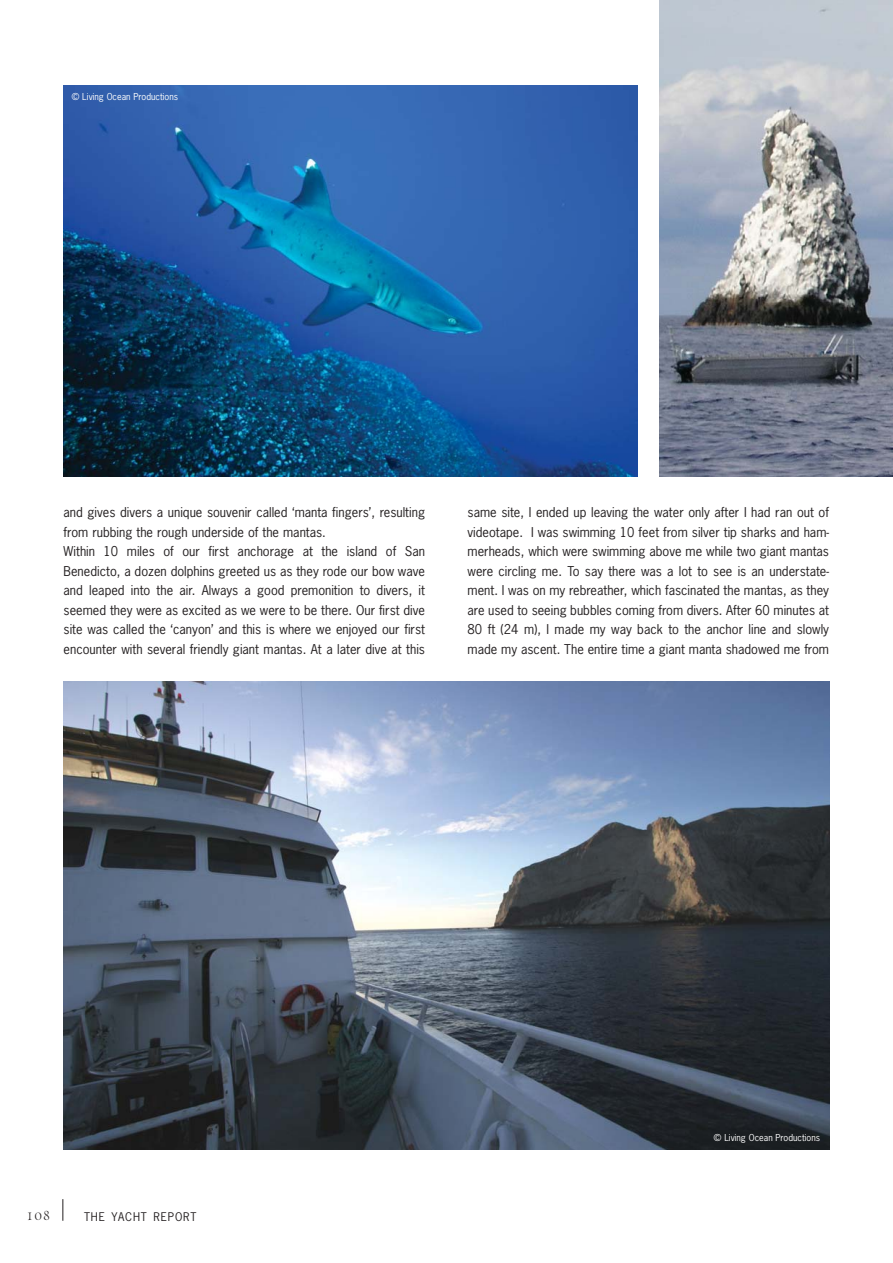
<style>
.page{position:relative;width:893px;height:1263px;background:#fff}
.page>*{position:absolute;margin:0;border:0;box-sizing:border-box;transform-origin:0 0}
.t1{font:15px "Venetian 301 BT";color:#231f20}
.t2{font:12.75px/19.5px "News Gothic";color:#231f20}
.t3{font:11.25px "News Gothic";letter-spacing:.075em;color:#231f20}
.t4{font:9px "News Gothic";color:#fff}
</style>
<div class="page">
<svg style="left:62px;top:1199px;width:1px;height:22px"></svg>
<img style="left:660px;top:0;width:233px;height:476px">
<img style="left:64px;top:85px;width:574px;height:391px">
<img style="left:64px;top:682px;width:765px;height:468px">
<p class="t4" style="left:72px;top:93px;width:108px">© Living Ocean Productions</p>
<p class="t2" style="left:64px;top:504px;width:363px">and gives divers a unique souvenir called ‘manta fingers’, resulting from rubbing the rough underside of the mantas.<br>Within 10 miles of our first anchorage at the island of San Benedicto, a dozen dolphins greeted us as they rode our bow wave and leaped into the air. Always a good premonition to divers, it seemed they were as excited as we were to be there. Our first dive site was called the ‘canyon’ and this is where we enjoyed our first encounter with several friendly giant mantas. At a later dive at this</p>
<p class="t2" style="left:468px;top:504px;width:363px;text-align:justify">same site, I ended up leaving the water only after I had ran out of videotape. I was swimming 10 feet from silver tip sharks and ham&shy;merheads, which were swimming above me while two giant mantas were circling me. To say there was a lot to see is an understate&shy;ment. I was on my rebreather, which fascinated the mantas, as they are used to seeing bubbles coming from divers. After 60 minutes at 80 ft (24 m), I made my way back to the anchor line and slowly made my ascent. The entire time a giant manta shadowed me from</p>
<p class="t1" style="left:26px;top:1210px;width:26px">108</p>
<p class="t3" style="left:84px;top:1212px;width:114px">THE YACHT REPORT</p>
<p class="t4" style="left:714px;top:1134px;width:108px">© Living Ocean Productions</p>
</div>
